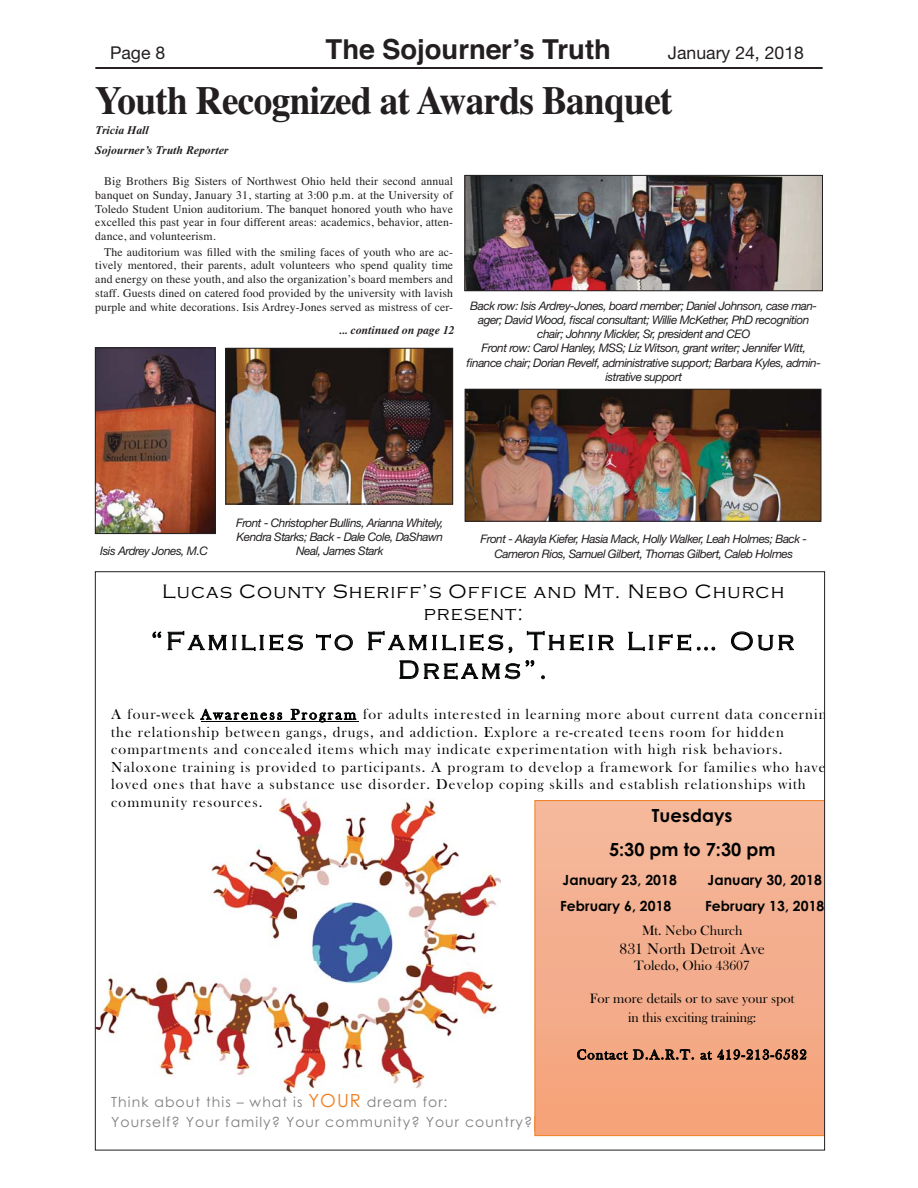
<style>
.page{position:relative;width:918px;height:1188px;background:#fff}
.page>*{position:absolute;margin:0;border:0;box-sizing:border-box;transform-origin:0 0}
.t1{font:700 39.75px "Times";letter-spacing:-.02em;color:#231f20;scale:.94 1}
.t2{font:700 27.45px "Helvetica";color:#231f20}
.t3{font:300 26.1px/28.8px "Copperplate Gothic";letter-spacing:.125em;color:#010202;text-align:center}
.t4{font:300 20.1px/22.2px "Copperplate Gothic";letter-spacing:.055em;color:#010202;text-align:center}
.t5{font:700 18.15px/33.3px "Century Gothic";color:#010202;text-align:center}
.t6{font:17.7px "Helvetica Neue";color:#231f20}
.t7{font:15.9px "Bask Old Face";letter-spacing:.005em;color:#010202}
.t8{font:15px/17.4px "Bask Old Face";letter-spacing:.07em;color:#010202}
.t9{font:13.95px/20.1px "Century Gothic";letter-spacing:.075em;color:#807f7f}
.t10{font:13.95px/18.6px "Bask Old Face";color:#010202;text-align:center}
.t11{font:700 13.95px "Century Gothic";letter-spacing:.005em;color:#010202}
.t12{font:13.95px "Bask Old Face";letter-spacing:.085em;color:#010202}
.t13{font:11.7px/13.8px "Times";letter-spacing:.01em;color:#231f20;text-align:justify}
.t14{font:italic 11.7px/14.1px "Helvetica Neue";letter-spacing:-.04em;color:#231f20;text-align:center}
.t15{font:italic 700 11.7px/19.6px "Times New Roman";color:#231f20}
.t16{font:italic 700 11.7px "Times";color:#231f20}
.s1{font-size:18.15px;color:#ef7f22}
.s2{color:#f6a379}
</style>
<div class="page">
<hr style="left:95px;top:67px;width:728px;height:2px;background:#231f20">
<img style="left:97px;top:799px;width:404px;height:293px">
<svg style="left:152px;top:631px;width:10px;height:7px"></svg>
<svg style="left:168px;top:631px;width:135px;height:20px"></svg>
<svg style="left:316px;top:634px;width:37px;height:17px"></svg>
<svg style="left:368px;top:631px;width:96px;height:20px"></svg>
<svg style="left:470px;top:634px;width:43px;height:19px"></svg>
<svg style="left:527px;top:631px;width:87px;height:20px"></svg>
<svg style="left:628px;top:632px;width:25px;height:19px"></svg>
<svg style="left:659px;top:634px;width:32px;height:17px"></svg>
<svg style="left:697px;top:646px;width:18px;height:5px"></svg>
<svg style="left:731px;top:631px;width:63px;height:20px"></svg>
<svg style="left:399px;top:660px;width:135px;height:20px"></svg>
<svg style="left:541px;top:675px;width:4px;height:4px"></svg>
<svg style="left:200px;top:709px;width:82px;height:11px"></svg>
<svg style="left:291px;top:709px;width:65px;height:12px"></svg>
<hr style="left:201px;top:721px;width:158px;height:1px;background:#010202">
<svg style="left:535px;top:800px;width:288px;height:336px;background:#f4ad8b"></svg>
<svg style="left:577px;top:1049px;width:117px;height:11px"></svg>
<svg style="left:700px;top:1049px;width:106px;height:11px"></svg>
<img style="left:467px;top:177px;width:354px;height:112px">
<div style="left:465px;top:175px;width:358px;height:116px;border:1px solid #231f20"></div>
<img style="left:467px;top:391px;width:352px;height:128px">
<div style="left:465px;top:389px;width:356px;height:132px;border:1px solid #231f20"></div>
<img style="left:228px;top:350px;width:223px;height:152px">
<div style="left:226px;top:348px;width:227px;height:156px;border:1px solid #231f20"></div>
<img style="left:97px;top:350px;width:116px;height:182px">
<div style="left:95px;top:348px;width:120px;height:186px;border:1px solid #231f20"></div>
<h2 class="t2" style="left:326px;top:39px;width:287px">The Sojourner’s Truth</h2>
<h3 class="t6" style="left:110px;top:46px;width:57px">Page 8</h3>
<h3 class="t6" style="left:668px;top:46px;width:138px">January 24, 2018</h3>
<h1 class="t1" style="left:95px;top:87px;width:616px">Youth Recognized at Awards Banquet</h1>
<p class="t15" style="left:95px;top:121px;width:135px">Tricia Hall<br>Sojourner’s Truth Reporter</p>
<p class="t13" style="left:95px;top:175px;width:359px;text-indent:9px">Big Brothers Big Sisters of Northwest Ohio held their second annual banquet on Sunday, January 31, starting at 3:00 p.m. at the University of Toledo Student Union auditorium. The banquet honored youth who have excelled this past year in four different areas: academics, behavior, atten&shy;dance, and volunteerism.</p>
<p class="t13" style="left:95px;top:246px;width:359px;text-indent:9px">The auditorium was filled with the smiling faces of youth who are ac&shy;tively mentored, their parents, adult volunteers who spend quality time and energy on these youth, and also the organization’s board members and staff. Guests dined on catered food provided by the university with lavish purple and white decorations. Isis Ardrey-Jones served as mistress of cer-</p>
<p class="t14" style="left:467px;top:300px;width:356px">Back row: Isis Ardrey-Jones, board member; Daniel Johnson, case man&shy;ager; David Wood, fiscal consultant; Willie McKether, PhD recognition chair; Johnny Mickler, Sr, president and CEO<br>Front row: Carol Hanley, MSS; Liz Witson, grant writer; Jennifer Witt, finance chair; Dorian Revelf, administrative support; Barbara Kyles, admin&shy;istrative support</p>
<p class="t16" style="left:339px;top:325px;width:118px">... continued on page 12</p>
<p class="t14" style="left:236px;top:517px;width:209px;text-align:left">Front - Christopher Bullins, Arianna Whitely,<br>Kendra Starks; Back - Dale Cole, DaShawn</p>
<p class="t14" style="left:100px;top:545px;width:109px">Isis Ardrey Jones, M.C</p>
<p class="t14" style="left:296px;top:545px;width:89px">Neal, James Stark</p>
<p class="t14" style="left:480px;top:533px;width:328px">Front - Akayla Kiefer, Hasia Mack, Holly Walker, Leah Holmes; Back -<br>Cameron Rios, Samuel Gilbert, Thomas Gilbert, Caleb Holmes</p>
<h3 class="t4" style="left:162px;top:580px;width:624px">Lucas County Sheriff’s Office and Mt. Nebo Church present:</h3>
<h3 class="t3" style="left:151px;top:626px;width:645px">“Families to Families, Their Life… Our<br>Dreams”.</h3>
<p class="t8" style="left:111px;top:707px;width:717px">A four-week Awareness Program for adults interested in learning more about current data concernin the relationship between gangs, drugs, and addiction. Explore a re-created teens room for hidden compartments and concealed items which may indicate experimentation with high risk behaviors.<br>Naloxone training is provided to participants. A program to develop a framework for families who have loved ones that have a substance use disorder. Develop coping skills and establish relationships with community resources.</p>
<h3 class="t5" style="left:609px;top:799px;width:168px">Tuesdays<br>5:30 pm to 7:30 pm</h3>
<p class="t11" style="left:563px;top:872px;width:116px">January 23, 2018</p>
<p class="t11" style="left:708px;top:872px;width:116px">January 30, 2018</p>
<p class="t11" style="left:560px;top:898px;width:113px">February 6, 2018</p>
<p class="t11" style="left:705px;top:898px;width:121px">February 13, 2018</p>
<p class="t10" style="left:642px;top:923px;width:102px">Mt. Nebo Church</p>
<h3 class="t7" style="left:619px;top:943px;width:147px">831 North Detroit Ave</h3>
<p class="t10" style="left:634px;top:958px;width:117px">Toledo, Ohio 43607</p>
<p class="t10" style="left:590px;top:990px;width:206px">For more details or to save your spot in this exciting training:</p>
<p class="t12" style="left:577px;top:1050px;width:231px">Contact D.A.R.T. at 419-213-6582</p>
<p class="t9" style="left:111px;top:1092px;width:519px">Think about this – what is <span class="s1">YOUR</span> dream for:<br>Yourself? Your family? Your community? Your country? <span class="s2">Your world?</span></p>
</div>
